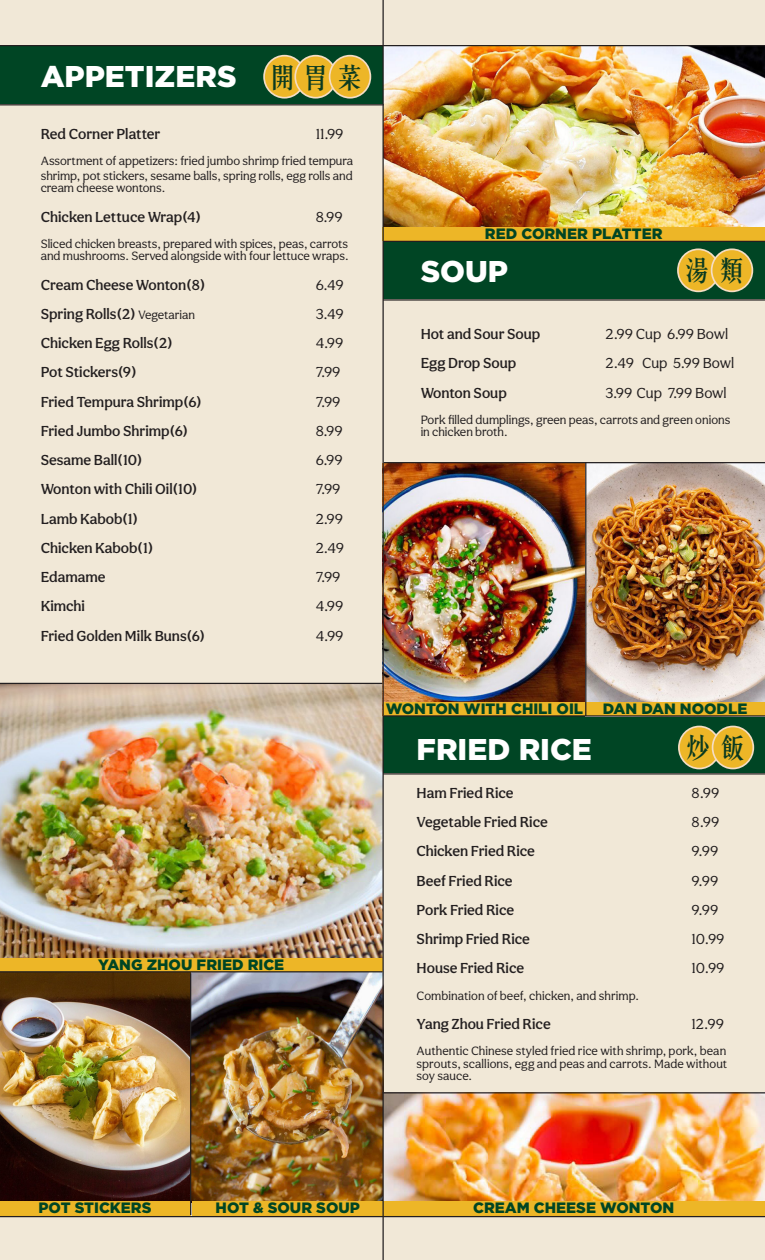
<style>
.page{position:relative;width:765px;height:1260px;background:#f1e8d7}
.page>*{position:absolute;margin:0;border:0;box-sizing:border-box;transform-origin:0 0}
.t1{font:900 30px "Gotham";color:#fff}
.t2{font:27.75px "handingfanchangsong";letter-spacing:.22em;color:#0a3a20}
.t3{font:500 15px "Aesthet Nova";color:#231f20}
.t4{font:900 15px "Gotham";color:#004524}
.t5{font:15px "Aesthet Nova";color:#231f20}
.t6{font:12.5px/12.5px "Aesthet Nova";color:#231f20}
.s1{font-weight:400;font-size:12.5px}
</style>
<div class="page">
<div style="left:383px;top:715px;width:382px;height:58px;background:#004524"></div>
<div style="left:0;top:46px;width:384px;height:58px;background:#004524"></div>
<div style="left:383px;top:241px;width:382px;height:58px;background:#004524"></div>
<img style="left:0;top:972px;width:192px;height:230px">
<img style="left:0;top:684px;width:382px;height:274px">
<div style="left:264px;top:56px;width:41px;height:42px;background:#edb627;border-radius:50%"></div>
<div style="left:263px;top:55px;width:43px;height:44px;border:2px solid #f5ddc3;border-radius:50%"></div>
<div style="left:295px;top:56px;width:41px;height:42px;background:#edb627;border-radius:50%"></div>
<div style="left:294px;top:55px;width:43px;height:44px;border:2px solid #f5ddc3;border-radius:50%"></div>
<div style="left:330px;top:56px;width:40px;height:42px;background:#edb627;border-radius:50%"></div>
<div style="left:329px;top:55px;width:42px;height:44px;border:2px solid #f5ddc3;border-radius:50%"></div>
<div style="left:678px;top:249px;width:41px;height:42px;background:#edb627;border-radius:50%"></div>
<div style="left:677px;top:248px;width:43px;height:44px;border:2px solid #f5ddc3;border-radius:50%"></div>
<div style="left:712px;top:249px;width:40px;height:42px;background:#edb627;border-radius:50%"></div>
<div style="left:711px;top:248px;width:42px;height:44px;border:2px solid #f5ddc3;border-radius:50%"></div>
<div style="left:679px;top:726px;width:41px;height:43px;background:#edb627;border-radius:50%"></div>
<div style="left:678px;top:726px;width:43px;height:43px;border:2px solid #f5ddc3;border-radius:50%"></div>
<div style="left:713px;top:726px;width:40px;height:43px;background:#edb627;border-radius:50%"></div>
<div style="left:712px;top:726px;width:42px;height:43px;border:2px solid #f5ddc3;border-radius:50%"></div>
<img style="left:384px;top:46px;width:381px;height:181px">
<img style="left:384px;top:463px;width:381px;height:239px">
<img style="left:191px;top:972px;width:191px;height:228px">
<img style="left:384px;top:1093px;width:381px;height:108px">
<div style="left:383px;top:702px;width:203px;height:13px;background:#edb627"></div>
<div style="left:192px;top:1201px;width:192px;height:15px;background:#edb627"></div>
<div style="left:585px;top:702px;width:180px;height:13px;background:#edb627"></div>
<div style="left:0;top:1201px;width:190px;height:15px;background:#edb627"></div>
<div style="left:0;top:958px;width:382px;height:14px;background:#edb627"></div>
<div style="left:383px;top:1201px;width:381px;height:15px;background:#edb627"></div>
<div style="left:382px;top:227px;width:383px;height:14px;background:#edb627"></div>
<hr style="left:0;top:45px;width:765px;height:1px;background:#231f20">
<hr style="left:382px;top:0;width:2px;height:1260px;background:#231f20">
<hr style="left:384px;top:241px;width:381px;height:1px;background:#231f20">
<hr style="left:384px;top:462px;width:381px;height:1px;background:#231f20">
<hr style="left:585px;top:462px;width:1px;height:254px;background:#231f20">
<hr style="left:384px;top:715px;width:381px;height:2px;background:#231f20">
<hr style="left:0;top:1216px;width:765px;height:1px;background:#231f20">
<hr style="left:382px;top:1092px;width:383px;height:1px;background:#231f20">
<hr style="left:0;top:683px;width:382px;height:1px;background:#231f20">
<hr style="left:190px;top:973px;width:1px;height:242px;background:#231f20">
<hr style="left:0;top:971px;width:382px;height:1px;background:#231f20">
<hr style="left:0;top:104px;width:384px;height:1px;background:#231f20">
<hr style="left:383px;top:299px;width:382px;height:2px;background:#231f20">
<hr style="left:383px;top:773px;width:382px;height:2px;background:#231f20">
<p class="t1" style="left:41px;top:56px;width:197px">APPETIZERS</p>
<p class="t2" style="left:273px;top:63px;width:95px">开胃菜</p>
<p class="t3" style="left:41px;top:125px;width:121px">Red Corner Platter</p>
<p class="t5" style="left:316px;top:125px;width:29px">11.99</p>
<p class="t6" style="left:41px;top:153px;width:314px;line-height:15px">Assortment of appetizers: fried jumbo shrimp fried tempura shrimp, pot stickers, sesame balls, spring rolls, egg rolls and</p>
<p class="t6" style="left:41px;top:182px;width:126px">cream cheese wontons.</p>
<p class="t3" style="left:41px;top:208px;width:162px">Chicken Lettuce Wrap(4)</p>
<p class="t5" style="left:316px;top:208px;width:28px">8.99</p>
<p class="t6" style="left:41px;top:237px;width:309px">Sliced chicken breasts, prepared with spices, peas, carrots and mushrooms. Served alongside with four lettuce wraps.</p>
<p class="t3" style="left:41px;top:276px;width:166px">Cream Cheese Wonton(8)</p>
<p class="t5" style="left:316px;top:276px;width:30px">6.49</p>
<p class="t3" style="left:41px;top:305px;width:156px">Spring Rolls(2) <span class="s1">Vegetarian</span></p>
<p class="t5" style="left:316px;top:305px;width:29px">3.49</p>
<p class="t3" style="left:41px;top:334px;width:133px">Chicken Egg Rolls(2)</p>
<p class="t5" style="left:316px;top:334px;width:29px">4.99</p>
<p class="t3" style="left:41px;top:363px;width:97px">Pot Stickers(9)</p>
<p class="t5" style="left:316px;top:363px;width:26px">7.99</p>
<p class="t3" style="left:41px;top:393px;width:162px">Fried Tempura Shrimp(6)</p>
<p class="t5" style="left:316px;top:393px;width:26px">7.99</p>
<p class="t3" style="left:41px;top:422px;width:149px">Fried Jumbo Shrimp(6)</p>
<p class="t5" style="left:316px;top:422px;width:28px">8.99</p>
<p class="t3" style="left:41px;top:451px;width:103px">Sesame Ball(10)</p>
<p class="t5" style="left:316px;top:451px;width:28px">6.99</p>
<p class="t3" style="left:41px;top:480px;width:158px">Wonton with Chili Oil(10)</p>
<p class="t5" style="left:316px;top:480px;width:26px">7.99</p>
<p class="t3" style="left:41px;top:510px;width:99px">Lamb Kabob(1)</p>
<p class="t5" style="left:316px;top:510px;width:29px">2.99</p>
<p class="t3" style="left:41px;top:539px;width:114px">Chicken Kabob(1)</p>
<p class="t5" style="left:316px;top:539px;width:30px">2.49</p>
<p class="t3" style="left:41px;top:568px;width:66px">Edamame</p>
<p class="t5" style="left:316px;top:568px;width:26px">7.99</p>
<p class="t3" style="left:41px;top:597px;width:46px">Kimchi</p>
<p class="t5" style="left:316px;top:597px;width:29px">4.99</p>
<p class="t3" style="left:41px;top:627px;width:166px">Fried Golden Milk Buns(6)</p>
<p class="t5" style="left:316px;top:627px;width:29px">4.99</p>
<p class="t4" style="left:87px;top:955px;width:188px">YANG ZHOU FRIED RICE</p>
<p class="t4" style="left:98px;top:955px;width:188px">YANG ZHOU FRIED RICE</p>
<p class="t4" style="left:485px;top:224px;width:179px">RED CORNER PLATTER</p>
<p class="t4" style="left:507px;top:224px;width:179px">RED CORNER PLATTER</p>
<p class="t1" style="left:421px;top:251px;width:89px">SOUP</p>
<p class="t2" style="left:686px;top:257px;width:64px">汤类</p>
<p class="t3" style="left:421px;top:325px;width:121px">Hot and Sour Soup</p>
<p class="t5" style="left:606px;top:325px;width:124px">2.99 Cup 6.99 Bowl</p>
<p class="t3" style="left:421px;top:354px;width:97px">Egg Drop Soup</p>
<p class="t5" style="left:606px;top:355px;width:130px">2.49 Cup 5.99 Bowl</p>
<p class="t3" style="left:421px;top:384px;width:88px">Wonton Soup</p>
<p class="t5" style="left:606px;top:384px;width:123px">3.99 Cup 7.99 Bowl</p>
<p class="t6" style="left:421px;top:413px;width:311px">Pork filled dumplings, green peas, carrots and green onions in chicken broth.</p>
<p class="t4" style="left:386px;top:698px;width:199px">WONTON WITH CHILI OIL</p>
<p class="t4" style="left:614px;top:698px;width:146px">DAN DAN N ODLE</p>
<p class="t4" style="left:603px;top:698px;width:146px">DAN DAN NOODLE</p>
<p class="t1" style="left:417px;top:728px;width:177px">FRIED RICE</p>
<p class="t2" style="left:687px;top:734px;width:64px">炒饭</p>
<p class="t3" style="left:417px;top:784px;width:98px">Ham Fried Rice</p>
<p class="t5" style="left:692px;top:784px;width:29px">8.99</p>
<p class="t3" style="left:417px;top:813px;width:133px">Vegetable Fried Rice</p>
<p class="t5" style="left:692px;top:813px;width:29px">8.99</p>
<p class="t3" style="left:417px;top:842px;width:120px">Chicken Fried Rice</p>
<p class="t5" style="left:692px;top:842px;width:28px">9.99</p>
<p class="t3" style="left:417px;top:872px;width:97px">Beef Fried Rice</p>
<p class="t5" style="left:692px;top:872px;width:28px">9.99</p>
<p class="t3" style="left:417px;top:901px;width:99px">Pork Fried Rice</p>
<p class="t5" style="left:692px;top:901px;width:28px">9.99</p>
<p class="t3" style="left:417px;top:930px;width:115px">Shrimp Fried Rice</p>
<p class="t5" style="left:692px;top:930px;width:34px">10.99</p>
<p class="t3" style="left:417px;top:959px;width:109px">House Fried Rice</p>
<p class="t5" style="left:692px;top:959px;width:34px">10.99</p>
<p class="t6" style="left:417px;top:989px;width:224px">Combination of beef, chicken, and shrimp.</p>
<p class="t3" style="left:417px;top:1015px;width:136px">Yang Zhou Fried Rice</p>
<p class="t5" style="left:692px;top:1015px;width:34px">12.99</p>
<p class="t6" style="left:417px;top:1044px;width:312px;text-align:justify">Authentic Chinese styled fried rice with shrimp, pork, bean sprouts, scallions, egg and peas and carrots. Made without soy sauce.</p>
<p class="t4" style="left:27px;top:1197px;width:114px">POT STICKERS</p>
<p class="t4" style="left:216px;top:1197px;width:146px">HOT &amp; SOUR SOUP</p>
<p class="t4" style="left:495px;top:1197px;width:203px">CREAM CHEESE WONTON</p>
<p class="t4" style="left:473px;top:1197px;width:203px">CREAM CHEESE WONTON</p>
<p class="t4" style="left:39px;top:1197px;width:114px">POT STICKERS</p>
</div>
